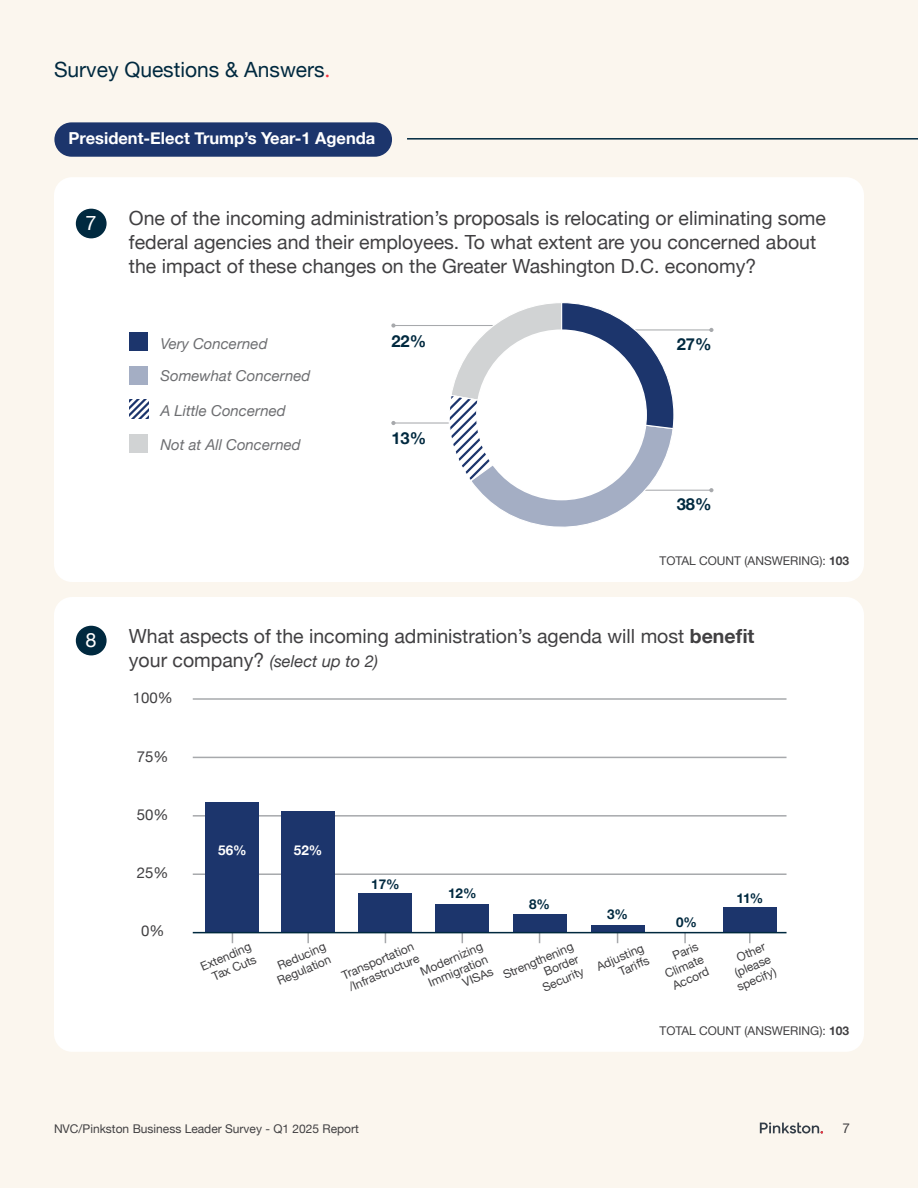
<style>
.page{position:relative;width:918px;height:1188px;background:#fbf6ee}
.page>*{position:absolute;margin:0;border:0;box-sizing:border-box;transform-origin:0 0}
.t1{font:21px "Helvetica Neue";color:#00293f}
.t2{font:19.95px "Helvetica Neue";color:#fff}
.t3{font:19.5px/24px "Helvetica Neue";color:#414042}
.t4{font:700 16.5px "Helvetica Neue";color:#fff}
.t5{font:italic 16.5px "Helvetica Neue";color:#414042}
.t6{font:700 16.5px "Helvetica Neue";color:#00293f}
.t7{font:italic 15px "Helvetica Neue";color:#6d6e71}
.t8{font:15px "Helvetica Neue";color:#414042}
.t9{font:700 13.5px "Helvetica Neue";color:#00293f}
.t10{font:700 13.5px "Helvetica Neue";color:#fff}
.t11{font:13.5px "Helvetica Neue";color:#414042}
.t12{font:12px/13.5px "Helvetica Neue";color:#414042;text-align:right}
.s1{font-family:"Playfair Display";color:#f6333f}
.s2{font-weight:700}
.s3{font-style:normal;font-size:19.5px}
</style>
<div class="page">
<div style="left:54px;top:177px;width:810px;height:405px;background:#fff;border-radius:18px"></div>
<svg style="left:760px;top:1122px;width:63px;height:12px"></svg>
<div style="left:54px;top:597px;width:810px;height:455px;background:#fff;border-radius:18px"></div>
<hr style="left:407px;top:138px;width:511px;height:2px;background:#00293f">
<hr style="left:193px;top:698px;width:594px;height:2px;background:#a7a9ac">
<hr style="left:193px;top:757px;width:594px;height:1px;background:#a7a9ac">
<hr style="left:193px;top:815px;width:594px;height:2px;background:#a7a9ac">
<hr style="left:193px;top:873px;width:594px;height:2px;background:#a7a9ac">
<svg style="left:684px;top:933px;width:2px;height:10px"></svg>
<div style="left:359px;top:893px;width:53px;height:40px;background:#1c356c"></div>
<div style="left:591px;top:926px;width:53px;height:7px;background:#1c356c"></div>
<div style="left:436px;top:905px;width:53px;height:28px;background:#1c356c"></div>
<div style="left:513px;top:914px;width:53px;height:19px;background:#1c356c"></div>
<div style="left:206px;top:802px;width:53px;height:131px;background:#1c356c"></div>
<svg style="left:307px;top:933px;width:2px;height:10px"></svg>
<div style="left:282px;top:811px;width:53px;height:122px;background:#1c356c"></div>
<div style="left:77px;top:209px;width:29px;height:29px;background:#00293f;border-radius:50%"></div>
<div style="left:76px;top:209px;width:31px;height:29px;border:2px solid #00293f;border-radius:50%"></div>
<div style="left:77px;top:626px;width:29px;height:29px;background:#00293f;border-radius:50%"></div>
<div style="left:76px;top:626px;width:31px;height:29px;border:2px solid #00293f;border-radius:50%"></div>
<div style="left:54px;top:122px;width:338px;height:35px;background:#1c356c;border-radius:17px"></div>
<div style="left:129px;top:332px;width:19px;height:19px;background:#1c356c"></div>
<div style="left:129px;top:366px;width:19px;height:19px;background:#a4aec4"></div>
<div style="left:129px;top:434px;width:19px;height:19px;background:#d1d3d4"></div>
<svg style="left:129px;top:400px;width:19px;height:19px"></svg>
<hr style="left:607px;top:329px;width:104px;height:1px;background:#a7a9ac">
<svg style="left:709px;top:328px;width:5px;height:4px"></svg>
<hr style="left:607px;top:490px;width:104px;height:1px;background:#a7a9ac">
<svg style="left:709px;top:488px;width:5px;height:4px"></svg>
<hr style="left:393px;top:422px;width:104px;height:2px;background:#a7a9ac">
<svg style="left:391px;top:421px;width:5px;height:4px"></svg>
<hr style="left:393px;top:325px;width:138px;height:1px;background:#a7a9ac">
<svg style="left:391px;top:323px;width:5px;height:5px"></svg>
<svg style="left:445px;top:302px;width:230px;height:225px"></svg>
<div style="left:477px;top:330px;width:169px;height:170px;background:#fff;border-radius:50%"></div>
<svg style="left:749px;top:933px;width:2px;height:10px"></svg>
<div style="left:723px;top:907px;width:53px;height:26px;background:#1c356c"></div>
<hr style="left:193px;top:932px;width:594px;height:1px;background:#00293f">
<h1 class="t1" style="left:54px;top:54px;width:277px">Survey Questions &amp; Answers<span class="s1">.</span></h1>
<h3 class="t4" style="left:69px;top:125px;width:308px">President-Elect Trump’s Year-1 Agenda</h3>
<h2 class="t2" style="left:85px;top:208px;width:13px">7</h2>
<h2 class="t2" style="left:86px;top:625px;width:13px">8</h2>
<h3 class="t3" style="left:129px;top:207px;width:699px">One of the incoming administration’s proposals is relocating or eliminating some federal agencies and their employees. To what extent are you concerned about the impact of these changes on the Greater Washington D.C. economy?</h3>
<p class="t7" style="left:160px;top:333px;width:109px">Very Concerned</p>
<p class="t7" style="left:160px;top:365px;width:152px">Somewhat Concerned</p>
<p class="t7" style="left:160px;top:400px;width:127px">A Little Concerned</p>
<p class="t7" style="left:160px;top:434px;width:142px">Not at All Concerned</p>
<h3 class="t6" style="left:391px;top:328px;width:36px">22%</h3>
<h3 class="t6" style="left:391px;top:426px;width:36px">13%</h3>
<h3 class="t6" style="left:677px;top:331px;width:36px">27%</h3>
<h3 class="t6" style="left:677px;top:491px;width:36px">38%</h3>
<p class="t12" style="left:660px;top:555px;width:191px">TOTAL COUNT (ANSWERING): <span class="s2">103</span></p>
<h3 class="t3" style="left:129px;top:625px;width:627px">What aspects of the incoming administration’s agenda will most <span class="s2">benefit</span></h3>
<h3 class="t5" style="left:129px;top:649px;width:251px"><span class="s3">your company?</span> (select up to 2)</h3>
<p class="t8" style="left:133px;top:687px;width:42px">100%</p>
<p class="t8" style="left:137px;top:746px;width:33px">75%</p>
<p class="t8" style="left:137px;top:804px;width:33px">50%</p>
<p class="t8" style="left:137px;top:861px;width:33px">25%</p>
<p class="t8" style="left:141px;top:920px;width:25px">0%</p>
<p class="t10" style="left:218px;top:839px;width:30px">56%</p>
<p class="t12" style="left:199px;top:961px;width:55px;text-align:center;rotate:-23deg">Extending<br>Tax Cuts</p>
<p class="t10" style="left:294px;top:839px;width:30px">52%</p>
<p class="t12" style="left:270px;top:963px;width:59px;text-align:center;rotate:-23deg">Reducing<br>Regulation</p>
<p class="t9" style="left:371px;top:874px;width:30px">17%</p>
<p class="t9" style="left:448px;top:883px;width:30px">12%</p>
<p class="t12" style="left:340px;top:970px;width:79px;text-align:left;rotate:-23deg">Transportation /Infrastructure</p>
<p class="t12" style="left:419px;top:966px;width:68px;rotate:-23deg">Modernizing<br>Immigration<br>VISAs</p>
<p class="t9" style="left:529px;top:893px;width:23px">8%</p>
<p class="t12" style="left:501px;top:970px;width:77px;rotate:-23deg">Strengthening<br>Border<br>Security</p>
<p class="t9" style="left:607px;top:904px;width:23px">3%</p>
<p class="t12" style="left:595px;top:961px;width:52px;rotate:-23deg">Adjusting<br>Tariff s</p>
<p class="t9" style="left:676px;top:911px;width:23px">0%</p>
<p class="t12" style="left:658px;top:956px;width:42px;text-align:justify;text-indent:14px;rotate:-23deg">Paris Climate Accord</p>
<p class="t9" style="left:736px;top:887px;width:28px">11%</p>
<p class="t12" style="left:725px;top:956px;width:43px;text-align:justify;text-indent:11px;rotate:-23deg">Other (please specify)</p>
<p class="t12" style="left:660px;top:1025px;width:191px">TOTAL COUNT (ANSWERING): <span class="s2">103</span></p>
<p class="t12" style="left:54px;top:1122px;width:306px">NVC/Pinkston Business Leader Survey - Q1 2025 Report</p>
<p class="t11" style="left:842px;top:1118px;width:9px">7</p>
</div>
